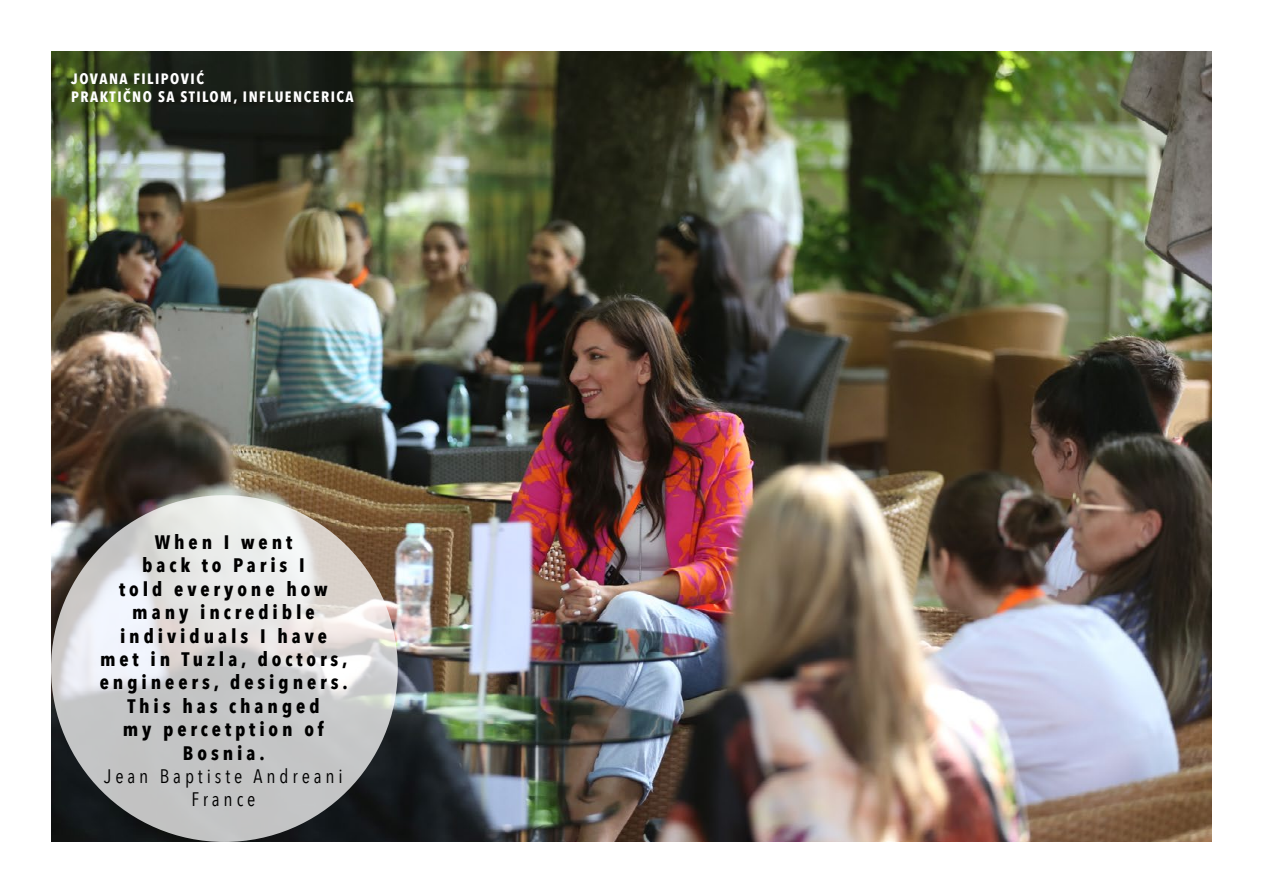
<style>
.page{position:relative;width:1263px;height:893px;background:#fff}
.page>*{position:absolute;margin:0;border:0;box-sizing:border-box;transform-origin:0 0}
.t1{font:700 19.5px/23.4px "Avenir Next Condensed";letter-spacing:.2em;color:#000;text-align:center}
.t2{font:19.5px/23.4px "Avenir Next Condensed";letter-spacing:.2em;color:#000;text-align:center}
.t3{font:700 15px/18px "Avenir Next Condensed";letter-spacing:.1em;color:#fff}
</style>
<div class="page">
<img style="left:51px;top:51px;width:1161px;height:791px">
<svg style="left:51px;top:495px;width:347px;height:347px"></svg>
<p class="t3" style="left:71px;top:70px;width:284px">JOVANA FILIPOVIĆ<br>PRAKTIČNO SA STILOM, INFLUENCERICA</p>
<p class="t1" style="left:100px;top:530px;width:249px">When I went<br>back to Paris I<br>told everyone how many incredible individuals I have met in Tuzla, doctors, engineers, designers.<br>This has changed<br>my percetption of<br>Bosnia.</p>
<p class="t2" style="left:104px;top:764px;width:240px">Jean Baptiste Andreani<br>France</p>
</div>
